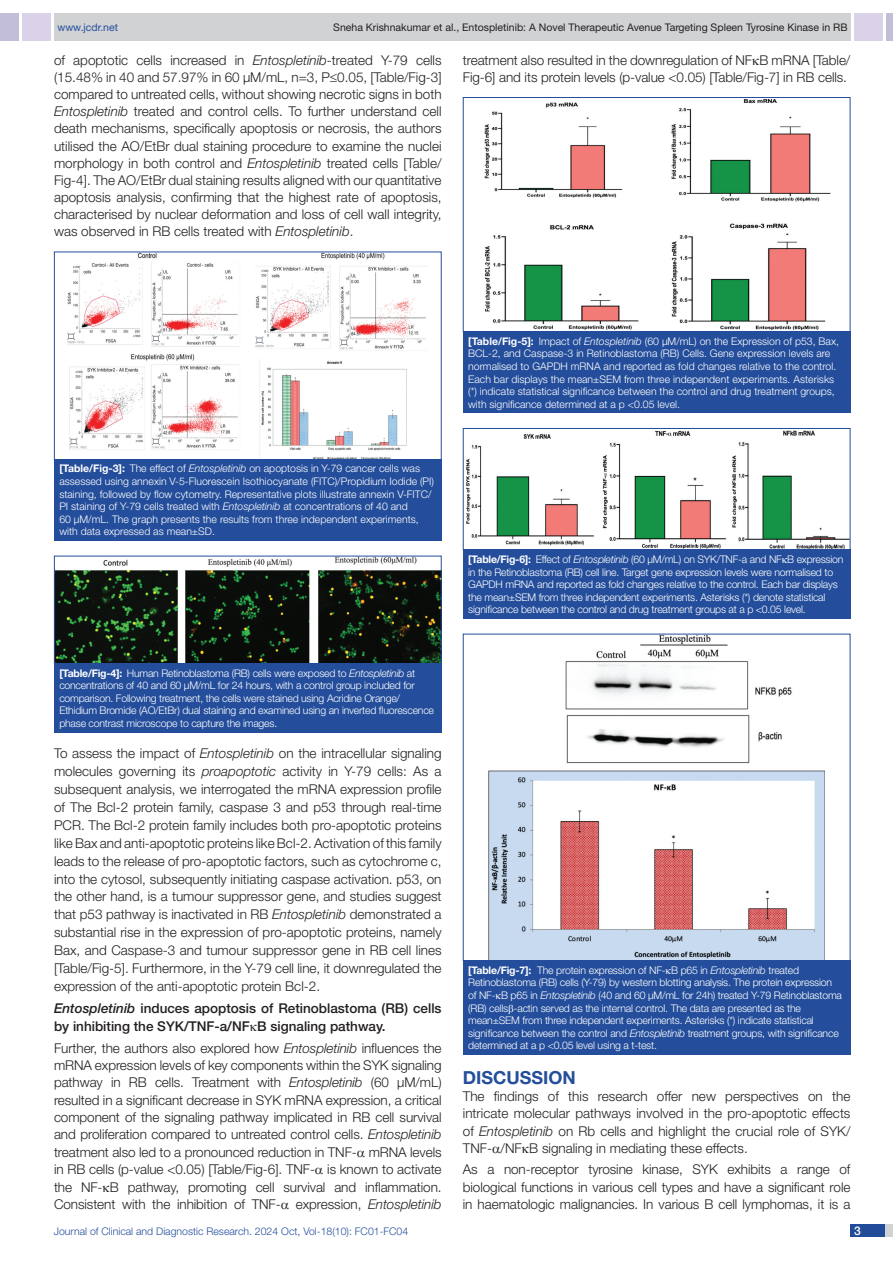
<style>
.page{position:relative;width:893px;height:1263px;background:#fff}
.page>*{position:absolute;margin:0;border:0;box-sizing:border-box;transform-origin:0 0}
.Heading{font:700 18px "Helvetica Neue";color:#244e9b}
.Body_text{font:300 13.5px/17.9px "Helvetica Neue";letter-spacing:-.005em;color:#231f20;text-align:justify}
.Body_text-2{font:500 13.5px/17.9px "Helvetica Neue";color:#231f20}
.t1{font:500 12px "Helvetica Neue";color:#fff}
.TABLE_FIG{font:300 10.5px/12.6px "Helvetica Neue";letter-spacing:-.02em;color:#fff}
.TABLE_FIG-2{font:300 10.5px/12.6px "Helvetica Neue";color:#fff}
.t2{font:10.5px "Helvetica Neue";color:#231f20}
.t3{font:300 10.5px "Helvetica Neue";color:#244e9b}
.t4{font:10.5px "Helvetica Neue";color:#244e9b}
.s1{font-style:italic}
.s2{font-weight:700}
</style>
<div class="page">
<div style="left:54px;top:13px;width:796px;height:28px;background:#d1d2d4"></div>
<div style="left:0;top:13px;width:19px;height:28px;background:#c2bed7"></div>
<div style="left:22px;top:13px;width:29px;height:28px;background:#d9d2e8"></div>
<div style="left:886px;top:13px;width:7px;height:28px;background:#c2bed7"></div>
<div style="left:854px;top:13px;width:29px;height:28px;background:#d9d2e8"></div>
<div style="left:850px;top:1224px;width:43px;height:13px;background:#d1d2d4"></div>
<div style="left:850px;top:1224px;width:35px;height:13px;background:#214c99"></div>
<img style="left:489px;top:636px;width:335px;height:323px">
<div style="left:463px;top:960px;width:387px;height:95px;background:#244e9b"></div>
<img style="left:466px;top:430px;width:382px;height:118px">
<div style="left:463px;top:428px;width:387px;height:122px;border:1px solid #244e9b"></div>
<div style="left:463px;top:549px;width:387px;height:70px;background:#244e9b"></div>
<img style="left:484px;top:99px;width:347px;height:231px">
<div style="left:463px;top:97px;width:387px;height:235px;border:1px solid #244e9b"></div>
<div style="left:463px;top:331px;width:387px;height:82px;background:#244e9b"></div>
<img style="left:56px;top:558px;width:384px;height:104px">
<div style="left:54px;top:663px;width:388px;height:69px;background:#244e9b"></div>
<img style="left:68px;top:254px;width:358px;height:204px">
<div style="left:54px;top:252px;width:388px;height:208px;border:1px solid #244e9b"></div>
<div style="left:54px;top:459px;width:388px;height:82px;background:#244e9b"></div>
<p class="t4" style="left:57px;top:21px;width:62px">www.jcdr.net</p>
<p class="t2" style="left:333px;top:21px;width:516px">Sneha Krishnakumar et al., Entospletinib: A Novel Therapeutic Avenue Targeting Spleen Tyrosine Kinase in RB</p>
<p class="Body_text" style="left:54px;top:51px;width:389px;line-height:17.1px">of apoptotic cells increased in <span class="s1">Entospletinib</span>-treated Y-79 cells (15.48% in 40 and 57.97% in 60 µM/mL, n=3, P≤0.05, [Table/Fig-3] compared to untreated cells, without showing necrotic signs in both <span class="s1">Entospletinib</span> treated and control cells. To further understand cell death mechanisms, specifically apoptosis or necrosis, the authors utilised the AO/EtBr dual staining procedure to examine the nuclei morphology in both control and <span class="s1">Entospletinib</span> treated cells [Table/ Fig-4]. The AO/EtBr dual staining results aligned with our quantitative apoptosis analysis, confirming that the highest rate of apoptosis, characterised by nuclear deformation and loss of cell wall integrity, was observed in RB cells treated with <span class="s1">Entospletinib</span>.</p>
<p class="Body_text" style="left:463px;top:51px;width:389px;line-height:17.4px">treatment also resulted in the downregulation of NF B mRNA [Table/<br>Fig-6] and its protein levels (p-value &lt;0.05) [Table/Fig-7] in RB cells.</p>
<p class="TABLE_FIG-2" style="left:468px;top:334px;width:372px"><span class="s2">[Table/Fig-5]:</span> Impact of <span class="s1">Entospletinib</span> (60 μM/mL) on the Expression of p53, Bax, BCL-2, and Caspase-3 in Retinoblastoma (RB) Cells. Gene expression levels are normalised to GAPDH mRNA and reported as fold changes relative to the control.<br>Each bar displays the mean±SEM from three independent experiments. Asterisks (*) indicate statistical significance between the control and drug treatment groups, with significance determined at a p &lt;0.05 level.</p>
<p class="TABLE_FIG-2" style="left:59px;top:462px;width:376px"><span class="s2">[Table/Fig-3]:</span> The effect of <span class="s1">Entospletinib</span> on apoptosis in Y-79 cancer cells was assessed using annexin V-5-Fluorescein Isothiocyanate (FITC)/Propidium Iodide (PI) staining, followed by flow cytometry. Representative plots illustrate annexin V-FITC/ PI staining of Y-79 cells treated with <span class="s1">Entospletinib</span> at concentrations of 40 and<br>60 µM/mL. The graph presents the results from three independent experiments, with data expressed as mean±SD.</p>
<p class="TABLE_FIG" style="left:468px;top:553px;width:377px"><span class="s2">[Table/Fig-6]:</span> Effect of <span class="s1">Entospletinib</span> (60 μM/mL) on SYK/TNF-a and NF B expression in the Retinoblastoma (RB) cell line. Target gene expression levels were normalised to GAPDH mRNA and reported as fold changes relative to the control. Each bar displays the mean±SEM from three independent experiments. Asterisks (*) denote statistical significance between the control and drug treatment groups at a p &lt;0.05 level.</p>
<p class="TABLE_FIG" style="left:59px;top:666px;width:376px"><span class="s2">[Table/Fig-4]:</span> Human Retinoblastoma (RB) cells were exposed to <span class="s1">Entospletinib</span> at concentrations of 40 and 60 µM/mL for 24 hours, with a control group included for comparison. Following treatment, the cells were stained using Acridine Orange/ Ethidium Bromide (AO/EtBr) dual staining and examined using an inverted fluorescence phase contrast microscope to capture the images.</p>
<p class="Body_text" style="left:54px;top:744px;width:389px">To assess the impact of <span class="s1">Entospletinib</span> on the intracellular signaling molecules governing its <span class="s1">proapoptotic</span> activity in Y-79 cells: As a subsequent analysis, we interrogated the mRNA expression profile of The Bcl-2 protein family, caspase 3 and p53 through real-time PCR. The Bcl-2 protein family includes both pro-apoptotic proteins like Bax and anti-apoptotic proteins like Bcl-2. Activation of this family leads to the release of pro-apoptotic factors, such as cytochrome c, into the cytosol, subsequently initiating caspase activation. p53, on the other hand, is a tumour suppressor gene, and studies suggest that p53 pathway is inactivated in RB <span class="s1">Entospletinib</span> demonstrated a substantial rise in the expression of pro-apoptotic proteins, namely Bax, and Caspase-3 and tumour suppressor gene in RB cell lines [Table/Fig-5]. Furthermore, in the Y-79 cell line, it downregulated the expression of the anti-apoptotic protein Bcl-2.</p>
<p class="Body_text-2" style="left:54px;top:999px;width:389px"><span class="s1">Entospletinib</span> induces apoptosis of Retinoblastoma (RB) cells by inhibiting the SYK/TN F-a/NF B signaling pathway.</p>
<p class="Body_text" style="left:54px;top:1039px;width:389px;line-height:17.4px">Further, the authors also explored how <span class="s1">Entospletinib</span> influences the mRNA expression levels of key components within the SYK signaling pathway in RB cells. Treatment with <span class="s1">Entospletinib</span> (60 µM/mL) resulted in a significant decrease in SYK mRNA expression, a critical component of the signaling pathway implicated in RB cell survival and proliferation compared to untreated control cells. <span class="s1">Entospletinib </span>treatment also led to a pronounced reduction in TNF- mRNA levels in RB cells (p-value &lt;0.05) [Table/Fig-6]. TNF- is known to activate the NF- B pathway, promoting cell survival and inflammation.<br>Consistent with the inhibition of TNF- expression, <span class="s1">Entospletinib</span></p>
<p class="TABLE_FIG" style="left:468px;top:963px;width:375px"><span class="s2">[Table/Fig-7]:</span> The protein expression of NF- B p65 in <span class="s1">Entospletinib</span> treated Retinoblastoma (RB) cells (Y-79) by western blotting analysis. The protein expression of NF- B p65 in <span class="s1">Entospletinib</span> (40 and 60 µM/mL for 24h) treated Y-79 Retinoblastoma (RB) cells -actin served as the internal control. The data are presented as the mean±SEM from three independent experiments. Asterisks (*) indicate statistical significance between the control and <span class="s1">Entospletinib</span> treatment groups, with significance determined at a p &lt;0.05 level using a t-test.</p>
<p class="Heading" style="left:463px;top:1066px;width:115px">DISCUSSION</p>
<p class="Body_text" style="left:463px;top:1087px;width:389px;line-height:17.2px">The findings of this research offer new perspectives on the intricate molecular pathways involved in the pro-apoptotic effects of <span class="s1">Entospletinib</span> on Rb cells and highlight the crucial role of SYK/ TNF- /NF B signaling in mediating these effects.</p>
<p class="Body_text" style="left:463px;top:1160px;width:389px;line-height:17.2px">As a non-receptor tyrosine kinase, SYK exhibits a range of biological functions in various cell types and have a significant role in haematologic malignancies. In various B cell lymphomas, it is a</p>
<p class="t3" style="left:54px;top:1225px;width:356px">Journal of Clinical and Diagnostic Research. 2024 Oct, Vol-18(10): FC01-FC04</p>
<p class="t1" style="left:854px;top:1223px;width:8px">3</p>
</div>
